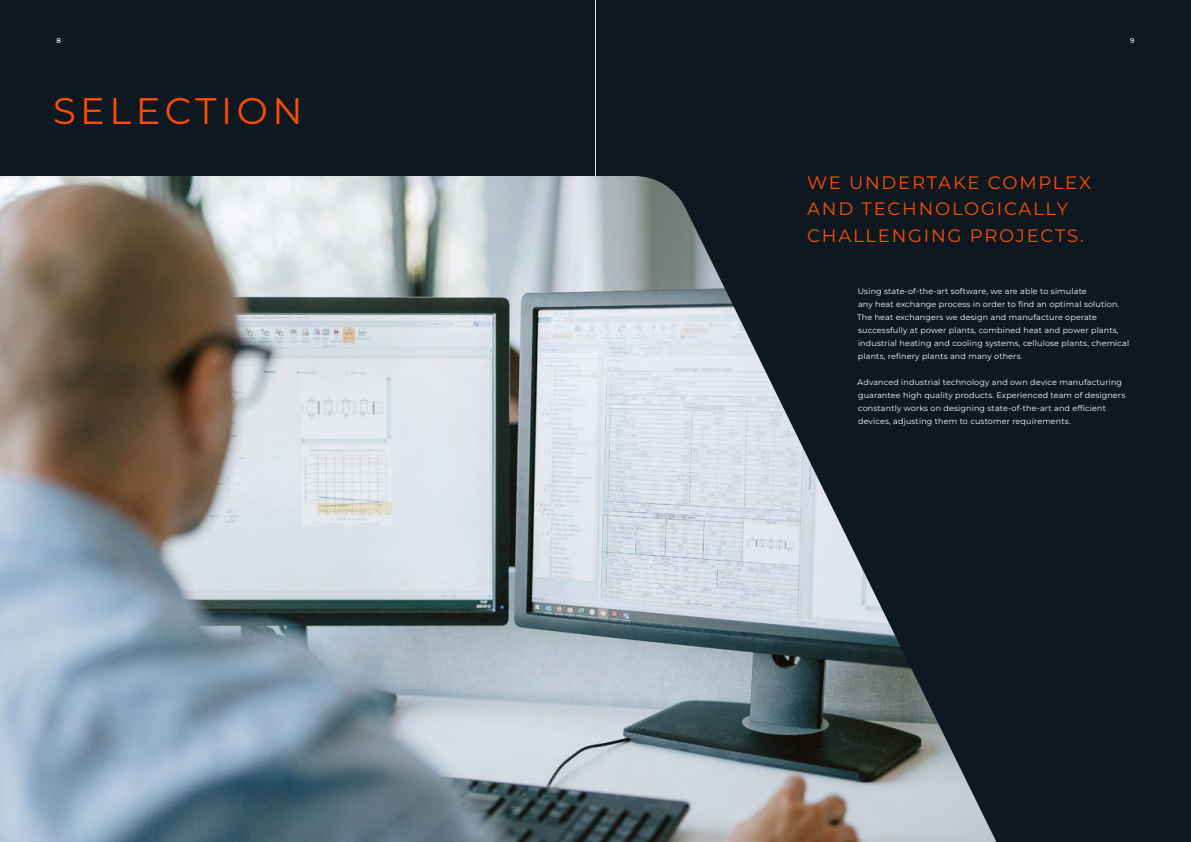
<style>
.page{position:relative;width:1191px;height:842px;background:#0e1821}
.page>*{position:absolute;margin:0;border:0;box-sizing:border-box;transform-origin:0 0}
.t1{font:37px "Montserrat";letter-spacing:.12em;color:#ff4e00}
.t2{font:18px/26.1px "Montserrat";letter-spacing:.1em;color:#ff4e00}
.t3{font:8px/13px "Montserrat";letter-spacing:.02em;color:#fff}
.t4{font:500 7px "Montserrat";color:#fff}
</style>
<div class="page">
<hr style="left:595px;top:0;width:1px;height:842px;background:#e9ebeb">
<img style="left:0;top:176px;width:996px;height:666px">
<p class="t4" style="left:57px;top:35px;width:6px">8</p>
<p class="t4" style="left:1130px;top:35px;width:6px">9</p>
<h1 class="t1" style="left:53px;top:86px;width:251px">SELECTION</h1>
<h2 class="t2" style="left:807px;top:169px;width:285px">WE UNDERTAKE COMPLEX<br>AND TECHNOLOGICALLY<br>CHALLENGING PROJECTS.</h2>
<p class="t3" style="left:857px;top:284px;width:274px">Using state-of-the-art software, we are able to simulate<br>any heat exchange process in order to find an optimal solution.<br>The heat exchangers we design and manufacture operate successfully at power plants, combined heat and power plants, industrial heating and cooling systems, cellulose plants, chemical plants, refinery plants and many others.</p>
<p class="t3" style="left:857px;top:375px;width:269px">Advanced industrial technology and own device manufacturing guarantee high quality products. Experienced team of designers constantly works on designing state-of-the-art and efficient devices, adjusting them to customer requirements.</p>
</div>
